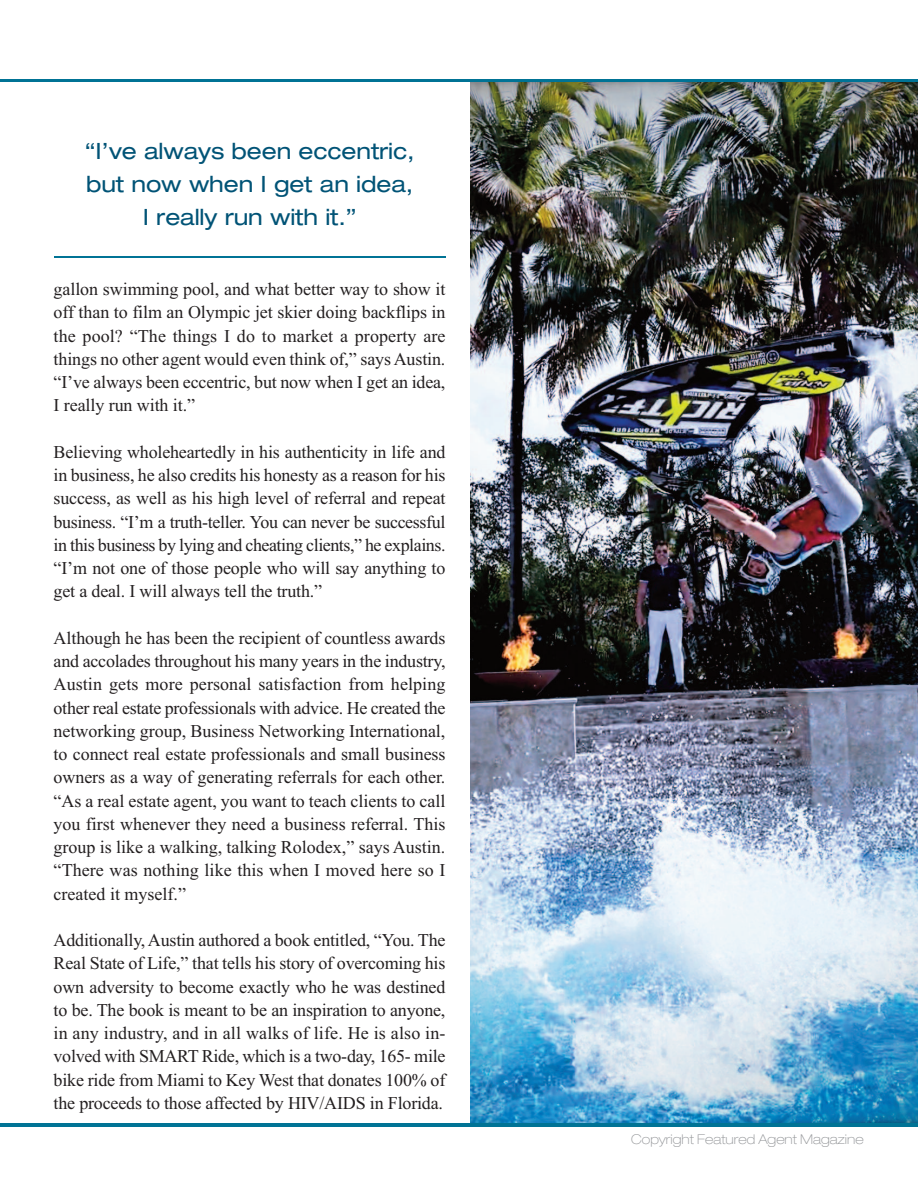
<style>
.page{position:relative;width:918px;height:1188px;background:#fff}
.page>*{position:absolute;margin:0;border:0;box-sizing:border-box;transform-origin:0 0}
.t1{font:expanded 22.5px/33px "Helvetica Neue";letter-spacing:-.005em;color:#005376;text-align:center}
.t2{font:18px/23.2px "Times New Roman";letter-spacing:-.01em;color:#231f20;text-align:justify}
.t3{font:100 expanded 13.5px "Helvetica Neue";color:#939598}
</style>
<div class="page">
<img style="left:470px;top:82px;width:448px;height:1041px">
<hr style="left:0;top:80px;width:918px;height:2px;background:#007395">
<hr style="left:0;top:1123px;width:918px;height:3px;background:#007395">
<hr style="left:54px;top:257px;width:392px;height:1px;background:#007395">
<p class="t1" style="left:85px;top:137px;width:332px">“I’ve always been eccentric, but now when I get an idea,<br>I really run with it.”</p>
<p class="t2" style="left:54px;top:277px;width:393px">gallon swimming pool, and what better way to show it off than to film an Olympic jet skier doing backflips in the pool? “The things I do to market a property are things no other agent would even think of,” says Austin. “I’ve always been eccentric, but now when I get an idea, I really run with it.”</p>
<p class="t2" style="left:54px;top:440px;width:393px">Believing wholeheartedly in his authenticity in life and in business, he also credits his honesty as a reason for his success, as well as his high level of referral and repeat business. “I’m a truth-teller. You can never be successful in this business by lying and cheating clients,” he explains. “I’m not one of those people who will say anything to get a deal. I will always tell the truth.”</p>
<p class="t2" style="left:54px;top:626px;width:393px">Although he has been the recipient of countless awards and accolades throughout his many years in the industry, Austin gets more personal satisfaction from helping other real estate professionals with advice. He created the networking group, Business Networking International, to connect real estate professionals and small business owners as a way of generating referrals for each other. “As a real estate agent, you want to teach clients to call you first whenever they need a business referral. This group is like a walking, talking Rolodex,” says Austin. “There was nothing like this when I moved here so I created it myself.”</p>
<p class="t2" style="left:54px;top:928px;width:394px">Additionally,Austin authored a book entitled, “You. The Real State of Life,” that tells his story of overcoming his own adversity to become exactly who he was destined to be. The book is meant to be an inspiration to anyone, in any industry, and in all walks of life. He is also in&shy;volved with SMART Ride, which is a two-day, 165- mile bike ride from Miami to Key West that donates 100% of the proceeds to those affected by HIV/AIDS in Florida.</p>
<p class="t3" style="left:631px;top:1135px;width:234px">Copyright Featured Agent Magazine</p>
</div>
